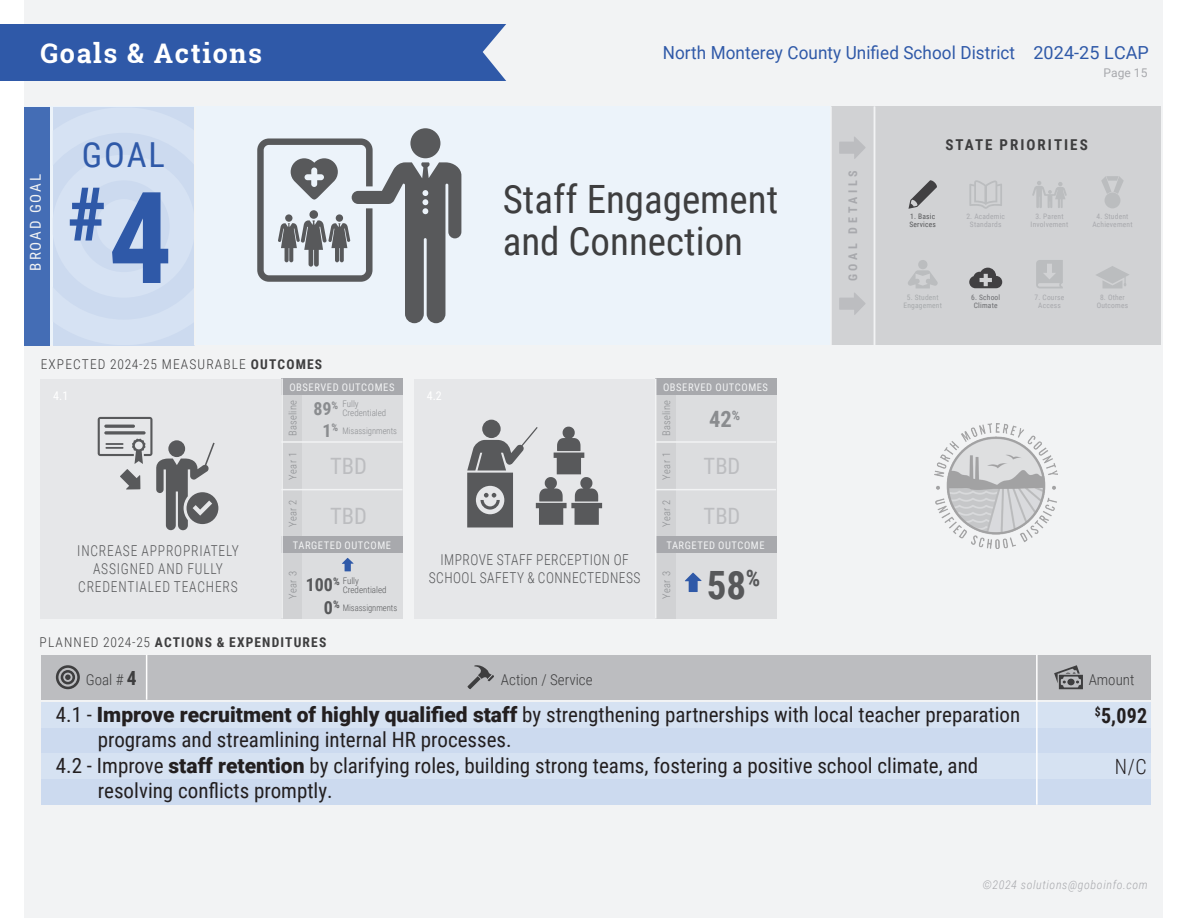
<style>
.page{position:relative;width:1188px;height:918px;background:#fff}
.page>*{position:absolute;margin:0;border:0;box-sizing:border-box;transform-origin:0 0}
.t1{font:700 127.5px "Roboto Condensed";color:#2f59a8}
.t2{font:700 74.4px "Roboto Condensed";color:#2f59a8}
.t3{font:39px/42px "Roboto Condensed";color:#3e3e3f}
.t4{font:700 39px "Roboto Condensed";color:#57585a}
.t5{font:34.5px "Roboto Condensed";color:#2f59a8}
.t6{font:700 27px "Roboto Slab";letter-spacing:.06em;color:#fff}
.t7{font:22.5px "Roboto Condensed";color:#bcbdc0}
.t8{font:700 22.5px "Roboto Condensed";color:#8a8c8f}
.t9{font:21px/25.5px "Roboto Condensed";color:#231f20}
.t10{font:700 21px "Roboto Condensed";color:#231f20;scale:.95 1}
.t11{font:300 21px "Roboto Condensed";color:#231f20;scale:.95 1}
.t12{font:18px "Roboto";letter-spacing:.005em;color:#2f59a8;scale:.95 1}
.t13{font:700 18px "Roboto Condensed";color:#57585a}
.t14{font:700 18px "Roboto Condensed";color:#8a8c8f}
.t15{font:300 15px/18px "Roboto Condensed";letter-spacing:.06em;color:#57585a;text-align:center;scale:.9 1}
.t16{font:300 15px/18px "Roboto Condensed";letter-spacing:.035em;color:#57585a;text-align:center;scale:.9 1}
.t17{font:300 15px "Roboto Condensed";color:#3e3e3f}
.t18{font:700 15px "Roboto Condensed";letter-spacing:.135em;color:#3e3e3f}
.t19{font:15px "Roboto Condensed";letter-spacing:.135em;color:#f2f3f4}
.t20{font:700 13.5px "Roboto Condensed";letter-spacing:.085em;color:#3e3e3f}
.t21{font:300 13.5px "Roboto Condensed";letter-spacing:.085em;color:#3e3e3f}
.t22{font:italic 300 12px "Roboto Condensed";letter-spacing:.05em;color:#a8a9ad}
.t23{font:700 12px "Roboto Condensed";letter-spacing:.305em;color:#a8a9ad}
.t24{font:12px "Roboto Condensed";color:#fff}
.t25{font:12px "Roboto";letter-spacing:.005em;color:#a8a9ad}
.t26{font:10.5px "Roboto Condensed";letter-spacing:.055em;color:#f2f3f4}
.t27{font:300 10.5px "Roboto Condensed";letter-spacing:.03em;color:#8a8c8f}
.t28{font:300 9px "Roboto Condensed";color:#8a8c8f}
.t29{font:300 9px "Roboto Condensed";color:#57585a}
.t30{font:300 9px "Roboto Condensed";color:#8a8c8f;scale:.95 1}
.t31{font:300 9px "Roboto Condensed";color:#57585a;scale:.95 1}
.t32{font:7.5px/7.5px "Roboto Condensed";letter-spacing:.025em;color:#a8a9ad;text-align:center}
.t33{font:7.5px/7.5px "Roboto Condensed";letter-spacing:.025em;color:#a7aaac;text-align:center}
.t34{font:7.5px/7.5px "Roboto Condensed";letter-spacing:.025em;color:#57585a}
.t35{font:7.5px/7.5px "Roboto Condensed";letter-spacing:.025em;color:#6c6d70;text-align:center}
.s1{font-weight:700}
.s2{font-weight:300}
.s3{font-weight:700;font-size:19.5px}
.s4{font-family:"Roboto";font-weight:900}
</style>
<div class="page">
<div style="left:24px;top:0;width:1138px;height:918px;background:#f2f3f4"></div>
<div style="left:0;top:24px;width:506px;height:57px;background:#2f59a8"></div>
<div style="left:24px;top:106px;width:1137px;height:239px;background:#ecf3fa"></div>
<div style="left:831px;top:106px;width:330px;height:239px;background:#d1d2d4"></div>
<hr style="left:165px;top:106px;width:2px;height:239px;background:#f2f3f4">
<hr style="left:874px;top:106px;width:1px;height:239px;background:#f2f3f4">
<svg style="left:839px;top:137px;width:27px;height:22px"></svg>
<svg style="left:839px;top:293px;width:27px;height:22px"></svg>
<div style="left:410px;top:128px;width:30px;height:30px;background:#58595b;border-radius:50%"></div>
<svg style="left:257px;top:138px;width:205px;height:185px"></svg>
<hr style="left:830px;top:106px;width:2px;height:239px;background:#f2f3f4">
<svg style="left:53px;top:107px;width:141px;height:238px;background:#d1def1"></svg>
<div style="left:97px;top:199px;width:54px;height:54px;background:#d6e2f3;border-radius:50%"></div>
<hr style="left:194px;top:107px;width:2px;height:238px;background:#f2f3f4">
<div style="left:24px;top:107px;width:26px;height:238px;background:#446db5"></div>
<svg style="left:908px;top:180px;width:29px;height:29px"></svg>
<svg style="left:969px;top:180px;width:33px;height:29px"></svg>
<svg style="left:1032px;top:181px;width:35px;height:27px"></svg>
<svg style="left:1101px;top:176px;width:23px;height:32px"></svg>
<svg style="left:908px;top:260px;width:30px;height:28px"></svg>
<svg style="left:969px;top:268px;width:33px;height:20px"></svg>
<svg style="left:1096px;top:266px;width:33px;height:22px"></svg>
<svg style="left:1036px;top:260px;width:27px;height:28px"></svg>
<div style="left:414px;top:379px;width:362px;height:240px;background:#e6e7e9"></div>
<div style="left:655px;top:379px;width:121px;height:240px;background:#dcdddf"></div>
<div style="left:40px;top:379px;width:362px;height:240px;background:#e6e7e9"></div>
<div style="left:281px;top:379px;width:122px;height:240px;background:#dcdddf"></div>
<svg style="left:98px;top:417px;width:120px;height:113px"></svg>
<div style="left:281px;top:379px;width:20px;height:240px;background:#d1d2d4"></div>
<div style="left:281px;top:379px;width:122px;height:16px;background:#a8a9ad"></div>
<div style="left:281px;top:537px;width:122px;height:16px;background:#a8a9ad"></div>
<hr style="left:281px;top:489px;width:122px;height:1px;background:#f2f3f4">
<hr style="left:281px;top:441px;width:122px;height:2px;background:#f2f3f4">
<hr style="left:281px;top:379px;width:2px;height:240px;background:#f2f3f4">
<div style="left:482px;top:420px;width:19px;height:18px;background:#58595b;border-radius:50%"></div>
<svg style="left:467px;top:427px;width:135px;height:100px"></svg>
<div style="left:655px;top:379px;width:20px;height:240px;background:#d1d2d4"></div>
<div style="left:655px;top:379px;width:121px;height:16px;background:#a8a9ad"></div>
<div style="left:655px;top:537px;width:121px;height:16px;background:#a8a9ad"></div>
<hr style="left:655px;top:489px;width:121px;height:1px;background:#f2f3f4">
<hr style="left:655px;top:441px;width:121px;height:2px;background:#f2f3f4">
<hr style="left:655px;top:379px;width:1px;height:240px;background:#f2f3f4">
<div style="left:41px;top:655px;width:1110px;height:45px;background:#bcbdc0"></div>
<svg style="left:56px;top:665px;width:24px;height:24px"></svg>
<svg style="left:1054px;top:665px;width:29px;height:24px"></svg>
<div style="left:41px;top:703px;width:1110px;height:102px;background:#ccdaef"></div>
<div style="left:41px;top:703px;width:1110px;height:25px;background:#d6e2f2"></div>
<div style="left:41px;top:754px;width:1110px;height:25px;background:#d6e2f2"></div>
<hr style="left:146px;top:655px;width:1px;height:45px;background:#fff">
<hr style="left:1036px;top:655px;width:2px;height:150px;background:#fff">
<svg style="left:467px;top:665px;width:27px;height:24px"></svg>
<svg style="left:342px;top:558px;width:12px;height:13px"></svg>
<svg style="left:685px;top:572px;width:17px;height:20px"></svg>
<img style="left:935px;top:423px;width:122px;height:126px">
<p class="t6" style="left:40px;top:35px;width:223px">Goals &amp; Actions</p>
<p class="t19" style="left:25px;top:271px;width:98px;rotate:-90deg">BROAD GOAL</p>
<p class="t5" style="left:82px;top:131px;width:85px">GOAL</p>
<p class="t2" style="left:67px;top:162px;width:41px">#</p>
<p class="t1" style="left:108px;top:148px;width:66px">4</p>
<p class="t21" style="left:41px;top:355px;width:283px">EXPECTED 2024-25 MEASURABLE <span class="s1">OUTCOMES</span></p>
<p class="t24" style="left:53px;top:388px;width:17px">4.1</p>
<p class="t15" style="left:77px;top:541px;width:181px">INCREASE APPROPRIATELY<br>ASSIGNED AND FULLY<br>CREDENTIALED TEACHERS</p>
<p class="t26" style="left:289px;top:380px;width:107px">OBSERVED OUTCOMES</p>
<p class="t27" style="left:285px;top:436px;width:38px;rotate:-90deg">Baseline</p>
<p class="t27" style="left:285px;top:480px;width:29px;rotate:-90deg">Year 1</p>
<p class="t27" style="left:285px;top:527px;width:29px;rotate:-90deg">Year 2</p>
<p class="t28" style="left:342px;top:397px;width:18px">Fully</p>
<p class="t28" style="left:342px;top:406px;width:45px">Credentialed</p>
<p class="t14" style="left:313px;top:396px;width:26px">89<sup>%</sup></p>
<p class="t14" style="left:323px;top:418px;width:17px">1<sup>%</sup></p>
<p class="t30" style="left:342px;top:424px;width:59px">Misassignments</p>
<p class="t7" style="left:330px;top:450px;width:38px">TBD</p>
<p class="t7" style="left:330px;top:500px;width:38px">TBD</p>
<p class="t26" style="left:293px;top:538px;width:100px">TARGETED OUTCOME</p>
<p class="t27" style="left:285px;top:599px;width:29px;rotate:-90deg">Year 3</p>
<p class="t29" style="left:343px;top:574px;width:18px">Fully</p>
<p class="t29" style="left:343px;top:583px;width:45px">Credentialed</p>
<p class="t13" style="left:306px;top:572px;width:36px">100<sup>%</sup></p>
<p class="t13" style="left:324px;top:595px;width:17px">0<sup>%</sup></p>
<p class="t31" style="left:343px;top:601px;width:59px">Misassignments</p>
<p class="t20" style="left:40px;top:632px;width:288px"><span class="s2">PLANNED 2024-25</span> ACTIONS &amp; EXPENDITURES</p>
<p class="t12" style="left:663px;top:40px;width:513px">North Monterey County Unified School District 2024-25 LCAP</p>
<p class="t24" style="left:427px;top:388px;width:17px">4.2</p>
<p class="t3" style="left:503px;top:177px;width:277px">Staff Engagement and Connection</p>
<p class="t26" style="left:663px;top:380px;width:107px">OBSERVED OUTCOMES</p>
<p class="t27" style="left:659px;top:436px;width:38px;rotate:-90deg">Baseline</p>
<p class="t27" style="left:659px;top:480px;width:29px;rotate:-90deg">Year 1</p>
<p class="t27" style="left:659px;top:527px;width:29px;rotate:-90deg">Year 2</p>
<p class="t8" style="left:709px;top:403px;width:33px">42<sup>%</sup></p>
<p class="t7" style="left:704px;top:450px;width:38px">TBD</p>
<p class="t7" style="left:704px;top:500px;width:38px">TBD</p>
<p class="t26" style="left:666px;top:538px;width:100px">TARGETED OUTCOME</p>
<p class="t16" style="left:429px;top:550px;width:237px">IMPROVE STAFF PERCEPTION OF<br>SCHOOL SAFETY &amp; CONNECTEDNESS</p>
<p class="t27" style="left:659px;top:599px;width:29px;rotate:-90deg">Year 3</p>
<p class="t4" style="left:707px;top:558px;width:55px">58<sup>%</sup></p>
<p class="t23" style="left:844px;top:281px;width:112px;rotate:-90deg">GOAL DETAILS</p>
<p class="t25" style="left:1104px;top:64px;width:45px">Page 15</p>
<p class="t18" style="left:946px;top:134px;width:144px">STATE PRIORITIES</p>
<p class="t34" style="left:910px;top:213px;width:28px">1. Basic<br>Services</p>
<p class="t32" style="left:966px;top:213px;width:40px">2. Academic<br>Standards</p>
<p class="t32" style="left:1031px;top:213px;width:39px">3. Parent<br>Involvement</p>
<p class="t32" style="left:1092px;top:213px;width:42px">4. Student<br>Achievement</p>
<p class="t33" style="left:903px;top:294px;width:40px">5. Student<br>Engagement</p>
<p class="t35" style="left:971px;top:294px;width:31px">6. School<br>Climate</p>
<p class="t32" style="left:1035px;top:294px;width:31px">7. Course<br>Access</p>
<p class="t32" style="left:1097px;top:294px;width:33px">8. Other<br>Outcomes</p>
<p class="t17" style="left:86px;top:669px;width:52px">Goal # <span class="s3">4</span></p>
<p class="t17" style="left:501px;top:669px;width:93px">Action / Service</p>
<p class="t17" style="left:1089px;top:669px;width:47px">Amount</p>
<p class="t9" style="left:98px;top:701px;width:924px;text-indent:-42px">4.1 - <span class="s4">Improve recruitment of highly qualified staff</span> by strengthening partnerships with local teacher preparation programs and streamlining internal HR processes.</p>
<p class="t9" style="left:98px;top:752px;width:882px;text-indent:-42px">4.2 - Improve <span class="s4">staff retention</span> by clarifying roles, building strong teams, fostering a positive school climate, and resolving conflicts promptly.</p>
<p class="t10" style="left:1095px;top:701px;width:57px"><sup>$</sup>5,092</p>
<p class="t11" style="left:1115px;top:752px;width:35px">N/C</p>
<p class="t22" style="left:982px;top:877px;width:167px">©2024 solutions@goboinfo.com</p>
</div>
